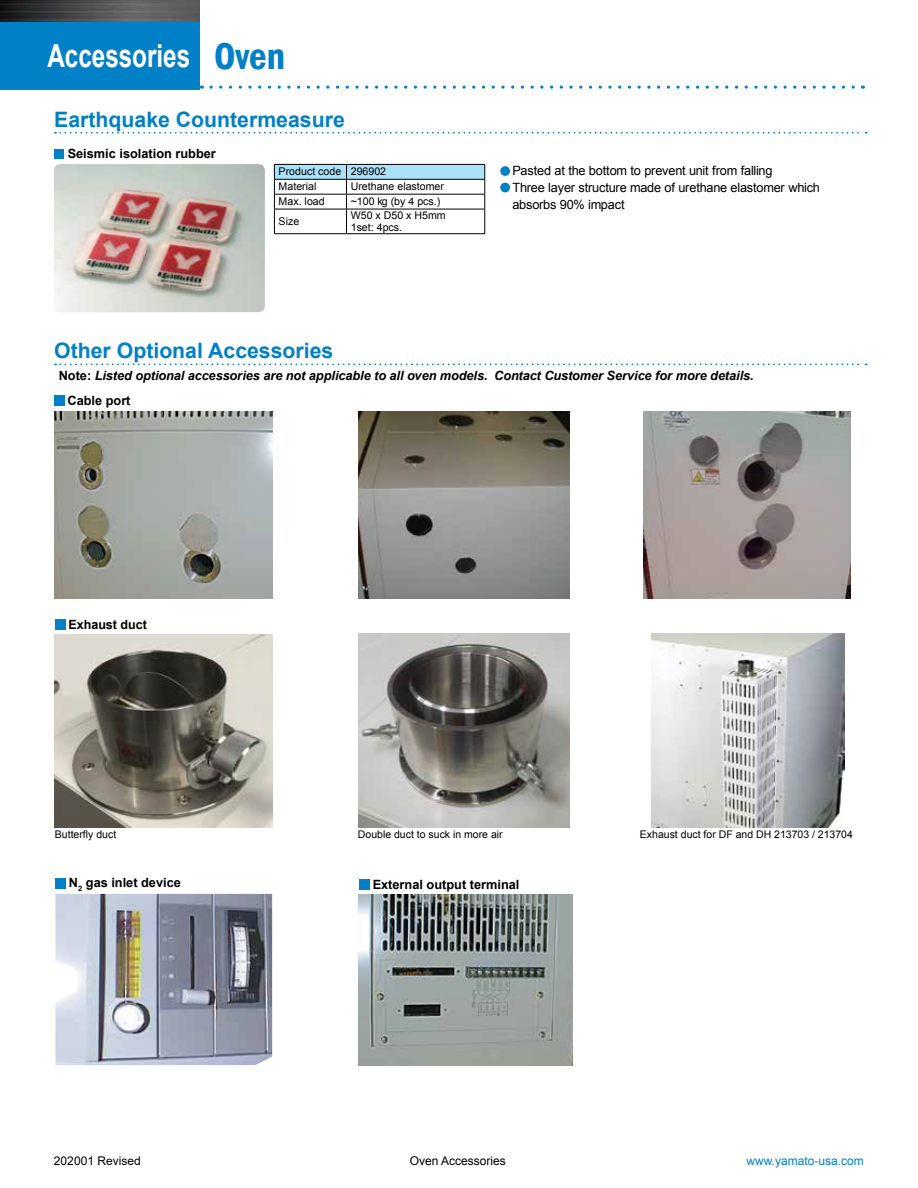
<style>
.page{position:relative;width:918px;height:1188px;background:#fff}
.page>*{position:absolute;margin:0;border:0;box-sizing:border-box;transform-origin:0 0}
.t1{font:700 31.95px "Arial";color:#fff;scale:.76 1}
.t2{font:700 21.3px "Arial";color:#0080c6}
.t3{font:12.75px/17px "Arial";letter-spacing:-.015em;color:#000}
.t4{font:italic 700 12.75px "Arial";letter-spacing:-.01em;color:#000}
.t5{font:700 12.75px "Arial";color:#000}
.t6{font:12px "Arial";color:#000}
.t7{font:12px "Arial";color:#0080c6}
.t8{font:10.65px/14.9px "Arial";color:#000}
.t9{font:10.5px "Arial";color:#000}
.s1{font-family:"Franklin Gothic";font-weight:600;font-stretch:condensed;font-size:38.25px;color:#0080c6}
.s2{font-style:normal}
</style>
<div class="page">
<svg style="left:211px;top:86px;width:652px;height:3px"></svg>
<div style="left:0;top:0;width:200px;height:89px;background:#0080c6"></div>
<img style="left:0;top:0;width:200px;height:21px">
<div style="left:500px;top:166px;width:10px;height:10px;background:#0080c6;border-radius:50%"></div>
<div style="left:500px;top:183px;width:10px;height:9px;background:#0080c6;border-radius:50%"></div>
<svg style="left:55px;top:132px;width:812px;height:2px"></svg>
<svg style="left:55px;top:363px;width:812px;height:2px"></svg>
<img style="left:54px;top:164px;width:211px;height:148px">
<svg style="left:274px;top:164px;width:212px;height:69px"></svg>
<hr style="left:274px;top:233px;width:73px;height:1px;background:#000">
<hr style="left:347px;top:233px;width:138px;height:1px;background:#000">
<div style="left:54px;top:149px;width:10px;height:10px;background:#0080c6"></div>
<img style="left:54px;top:412px;width:218px;height:186px">
<img style="left:359px;top:895px;width:213px;height:170px">
<img style="left:55px;top:894px;width:217px;height:171px">
<div style="left:360px;top:880px;width:10px;height:10px;background:#0080c6"></div>
<div style="left:55px;top:396px;width:10px;height:10px;background:#0080c6"></div>
<div style="left:55px;top:878px;width:11px;height:10px;background:#0080c6"></div>
<div style="left:55px;top:619px;width:11px;height:11px;background:#0080c6"></div>
<img style="left:54px;top:635px;width:218px;height:192px">
<img style="left:358px;top:634px;width:211px;height:193px">
<img style="left:358px;top:412px;width:211px;height:186px">
<img style="left:644px;top:412px;width:208px;height:186px">
<img style="left:651px;top:634px;width:194px;height:193px">
<h1 class="t1" style="left:47px;top:34px;width:314px">Accessories <span class="s1">Oven</span></h1>
<h2 class="t2" style="left:54px;top:105px;width:292px">Earthquake Countermeasure</h2>
<p class="t5" style="left:68px;top:145px;width:150px">Seismic isolation rubber</p>
<p class="t8" style="left:279px;top:164px;width:109px">Product code 296902<br>Material</p>
<p class="t8" style="left:351px;top:179px;width:95px">Urethane elastomer</p>
<p class="t8" style="left:279px;top:194px;width:48px">Max. load</p>
<p class="t8" style="left:351px;top:194px;width:91px">~100 kg (by 4 pcs.)</p>
<p class="t8" style="left:279px;top:213px;width:22px">Size</p>
<p class="t8" style="left:351px;top:209px;width:97px;line-height:12px">W50 x D50 x H5mm<br>1set: 4pcs.</p>
<h2 class="t2" style="left:54px;top:337px;width:281px">Other Optional Accessories</h2>
<p class="t3" style="left:512px;top:162px;width:309px">Pasted at the bottom to prevent unit from falling<br>Three layer structure made of urethane elastomer which absorbs 90% impact</p>
<p class="t4" style="left:59px;top:367px;width:697px"><span class="s2">Note:</span> Listed optional accessories are not applicable to all oven models. Contact Customer Service for more details.</p>
<p class="t5" style="left:67px;top:392px;width:65px">Cable port</p>
<p class="t5" style="left:68px;top:616px;width:80px">Exhaust duct</p>
<p class="t9" style="left:55px;top:827px;width:63px">Butterfly duct</p>
<p class="t9" style="left:358px;top:827px;width:146px">Double duct to suck in more air</p>
<p class="t9" style="left:640px;top:827px;width:215px">Exhaust duct for DF and DH 213703 / 213704</p>
<p class="t5" style="left:69px;top:874px;width:113px">N<sub>2</sub> gas inlet device</p>
<p class="t6" style="left:54px;top:1152px;width:88px">202001 Revised</p>
<p class="t5" style="left:373px;top:876px;width:148px">External output terminal</p>
<p class="t6" style="left:410px;top:1153px;width:98px">Oven Accessories</p>
<p class="t7" style="left:747px;top:1153px;width:119px">www.yamato-usa.com</p>
</div>
